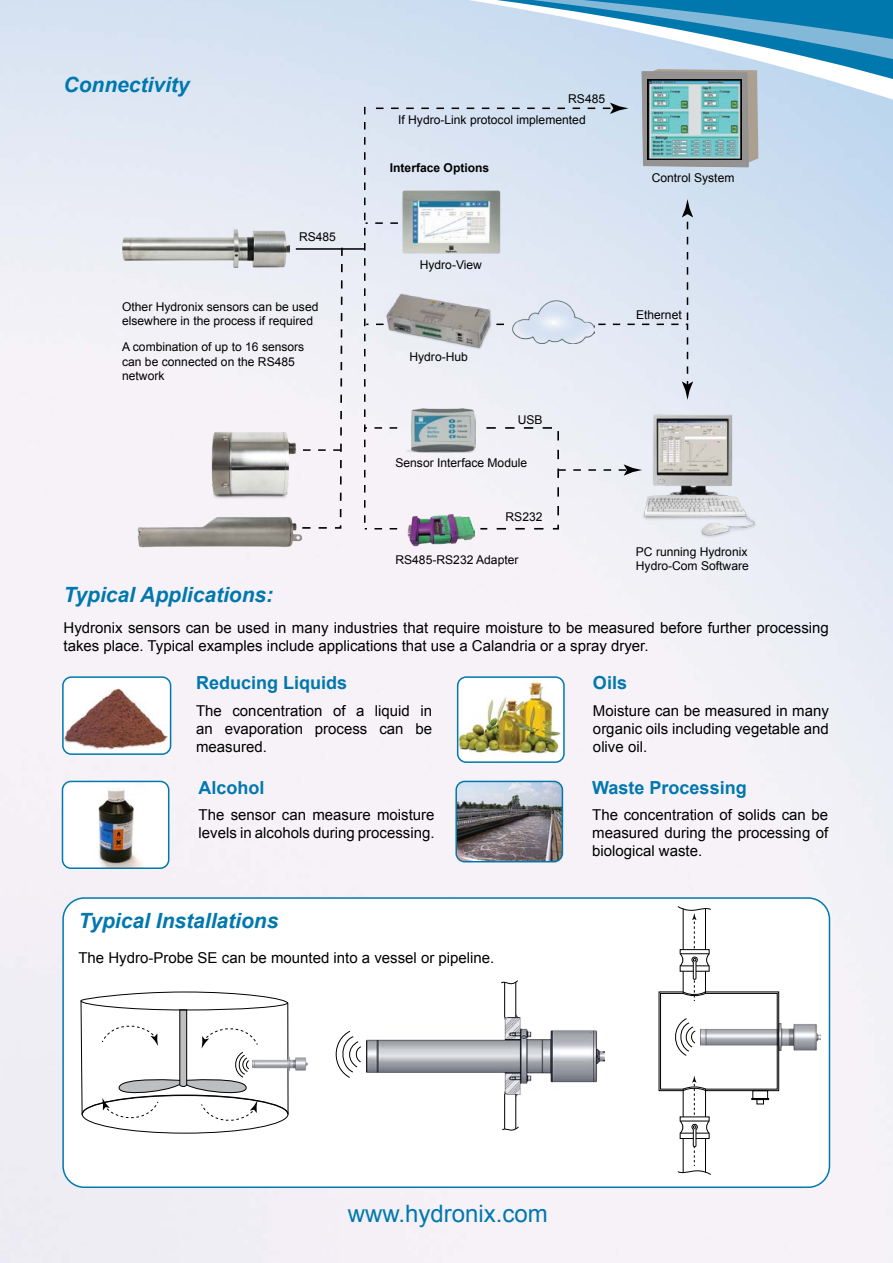
<style>
.page{position:relative;width:893px;height:1263px;background:#fff}
.page>*{position:absolute;margin:0;border:0;box-sizing:border-box;transform-origin:0 0}
.t1{font:24px "Arial";color:#0078ae}
.t2{font:italic 700 21px "Arial";color:#0078ae}
.t3{font:700 18px "Arial";color:#0078ae}
.t4{font:15px/18px "Arial";color:#000;text-align:justify}
.t5{font:12.15px/14.5px "Arial";color:#000}
.t6{font:700 12.15px "Arial";color:#000}
</style>
<div class="page">
<img style="left:0;top:0;width:893px;height:1263px">
<div style="left:63px;top:898px;width:766px;height:289px;background:#fff;border-radius:21px"></div>
<div style="left:62px;top:897px;width:768px;height:291px;border:2px solid #0078ae;border-radius:21px"></div>
<img style="left:779px;top:1023px;width:42px;height:28px">
<svg style="left:658px;top:906px;width:121px;height:269px"></svg>
<img style="left:367px;top:1017px;width:237px;height:77px">
<hr style="left:515px;top:982px;width:1px;height:35px;background:#000">
<hr style="left:504px;top:982px;width:1px;height:35px;background:#000">
<hr style="left:515px;top:1094px;width:1px;height:35px;background:#000">
<hr style="left:504px;top:1094px;width:1px;height:35px;background:#000">
<svg style="left:501px;top:980px;width:17px;height:8px"></svg>
<svg style="left:502px;top:1126px;width:17px;height:4px"></svg>
<svg style="left:335px;top:1030px;width:26px;height:48px"></svg>
<img style="left:289px;top:1058px;width:18px;height:12px">
<svg style="left:80px;top:991px;width:209px;height:134px"></svg>
<img style="left:458px;top:677px;width:106px;height:85px">
<div style="left:457px;top:676px;width:108px;height:87px;border:2px solid #0078ae;border-radius:9px"></div>
<img style="left:456px;top:781px;width:106px;height:81px">
<div style="left:455px;top:781px;width:108px;height:81px;border:2px solid #0078ae;border-radius:9px"></div>
<img style="left:62px;top:781px;width:107px;height:87px">
<div style="left:62px;top:781px;width:107px;height:88px;border:2px solid #0078ae;border-radius:9px"></div>
<img style="left:63px;top:677px;width:108px;height:77px">
<div style="left:62px;top:676px;width:109px;height:79px;border:2px solid #0078ae;border-radius:9px"></div>
<svg style="left:289px;top:246px;width:55px;height:283px"></svg>
<img style="left:637px;top:409px;width:123px;height:129px">
<hr style="left:296px;top:248px;width:69px;height:2px;background:#000">
<svg style="left:364px;top:69px;width:394px;height:461px"></svg>
<img style="left:403px;top:514px;width:72px;height:33px">
<img style="left:196px;top:423px;width:110px;height:82px">
<img style="left:133px;top:514px;width:172px;height:36px">
<img style="left:122px;top:230px;width:168px;height:38px">
<h2 class="t2" style="left:64px;top:71px;width:128px">Connectivity</h2>
<p class="t5" style="left:299px;top:229px;width:38px">RS485</p>
<p class="t5" style="left:122px;top:299px;width:198px">Other Hydronix sensors can be used elsewhere in the process if required</p>
<p class="t5" style="left:122px;top:340px;width:184px">A combination of up to 16 sensors can be connected on the RS485 network</p>
<p class="t5" style="left:568px;top:91px;width:38px">RS485</p>
<p class="t5" style="left:398px;top:113px;width:189px">If Hydro-Link protocol implemented</p>
<p class="t6" style="left:390px;top:160px;width:101px">Interface Options</p>
<p class="t5" style="left:420px;top:257px;width:64px">Hydro-View</p>
<p class="t5" style="left:409px;top:349px;width:60px">Hydro-Hub</p>
<p class="t5" style="left:518px;top:412px;width:26px">USB</p>
<p class="t5" style="left:395px;top:455px;width:133px">Sensor Interface Module</p>
<p class="t5" style="left:506px;top:510px;width:38px">RS232</p>
<p class="t5" style="left:395px;top:553px;width:125px">RS485-RS232 Adapter</p>
<p class="t5" style="left:652px;top:171px;width:84px">Control System</p>
<p class="t5" style="left:636px;top:307px;width:47px">Ethernet</p>
<p class="t5" style="left:636px;top:544px;width:114px">PC running Hydronix<br>Hydro-Com Software</p>
<h2 class="t2" style="left:64px;top:581px;width:211px">Typical Applications:</h2>
<p class="t4" style="left:64px;top:619px;width:767px">Hydronix sensors can be used in many industries that require moisture to be measured before further processing takes place. Typical examples include applications that use a Calandria or a spray dryer.</p>
<p class="t3" style="left:196px;top:671px;width:153px">Reducing Liquids</p>
<p class="t4" style="left:196px;top:702px;width:237px">The concentration of a liquid in an evaporation process can be measured.</p>
<p class="t3" style="left:199px;top:776px;width:68px">Alcohol</p>
<p class="t4" style="left:199px;top:806px;width:237px">The sensor can measure moisture levels in alcohols during processing.</p>
<h2 class="t2" style="left:78px;top:907px;width:201px">Typical Installations</h2>
<p class="t4" style="left:78px;top:948px;width:418px">The Hydro-Probe SE can be mounted into a vessel or pipeline.</p>
<p class="t3" style="left:593px;top:671px;width:36px">Oils</p>
<p class="t4" style="left:593px;top:702px;width:237px">Moisture can be measured in many organic oils including vegetable and olive oil.</p>
<p class="t3" style="left:592px;top:776px;width:156px">Waste Processing</p>
<p class="t4" style="left:592px;top:806px;width:237px">The concentration of solids can be measured during the processing of biological waste.</p>
<h1 class="t1" style="left:348px;top:1198px;width:202px">www.hydronix.com</h1>
</div>
